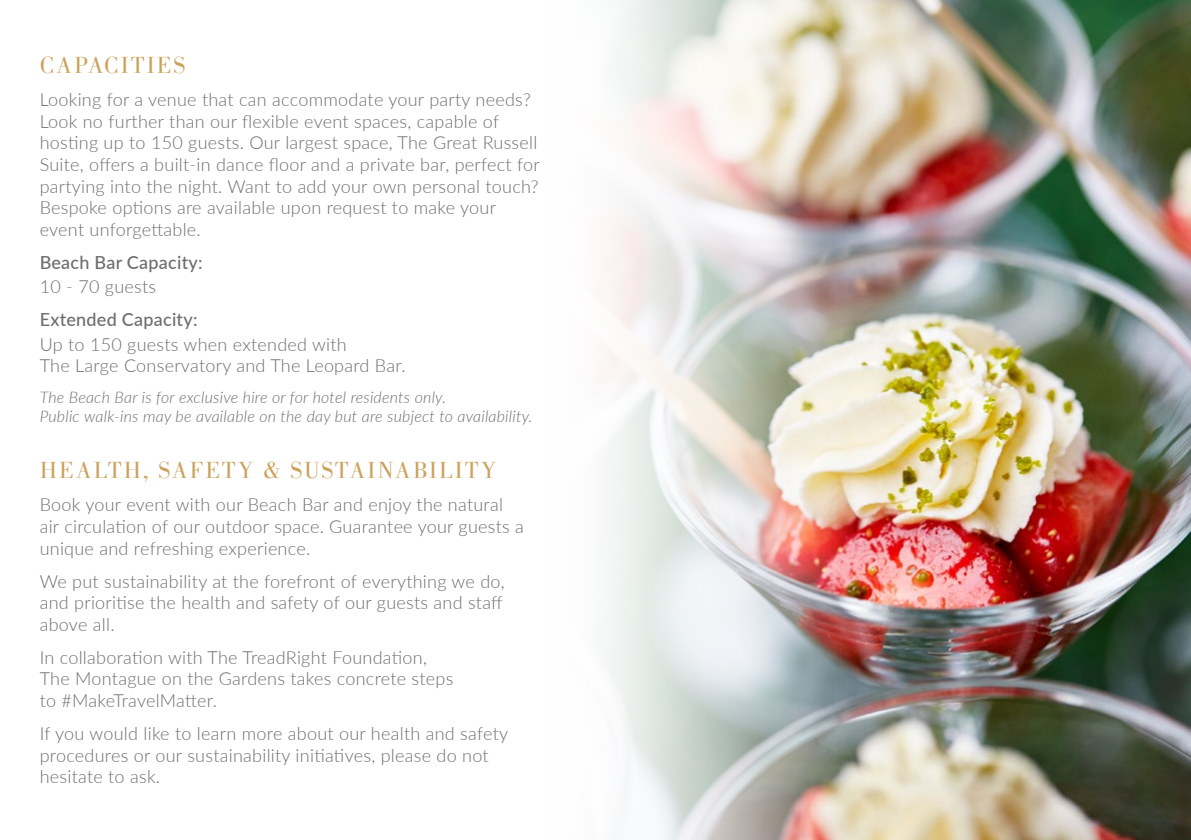
<style>
.page{position:relative;width:1191px;height:840px;background:#fff}
.page>*{position:absolute;margin:0;border:0;box-sizing:border-box;transform-origin:0 0}
.t1{font:24px "Bodoni LT";letter-spacing:.085em;color:#cba25b}
.t2{font:300 18px/21.6px "Lato";letter-spacing:.015em;color:#6e6d6d}
.t3{font:500 18px "Lato";letter-spacing:.015em;color:#6e6d6d}
.t4{font:italic 300 16px/19.2px "Lato";letter-spacing:.015em;color:#6e6d6d}
</style>
<div class="page">
<img style="left:853px;top:0;width:338px;height:839px">
<img style="left:606px;top:0;width:247px;height:839px">
<h1 class="t1" style="left:40px;top:52px;width:147px">CAPACITIES</h1>
<p class="t2" style="left:40px;top:88px;width:502px">Looking for a venue that can accommodate your party needs?<br>Look no further than our flexible event spaces, capable of hosting up to 150 guests. Our largest space, The Great Russell Suite, offers a built-in dance floor and a private bar, perfect for partying into the night. Want to add your own personal touch?<br>Bespoke options are available upon request to make your event unforgettable.</p>
<p class="t3" style="left:40px;top:249px;width:164px">Beach Bar Capacity:</p>
<p class="t2" style="left:40px;top:275px;width:118px">10 - 70 guests</p>
<p class="t3" style="left:40px;top:306px;width:159px">Extended Capacity:</p>
<p class="t2" style="left:40px;top:332px;width:367px">Up to 150 guests when extended with<br>The Large Conservatory and The Leopard Bar.</p>
<p class="t4" style="left:40px;top:387px;width:494px">The Beach Bar is for exclusive hire or for hotel residents only.<br>Public walk-ins may be available on the day but are subject to availability.</p>
<h1 class="t1" style="left:40px;top:457px;width:459px">HEALTH, SAFETY &amp; SUSTAINABILITY</h1>
<p class="t2" style="left:40px;top:493px;width:486px">Book your event with our Beach Bar and enjoy the natural air circulation of our outdoor space. Guarantee your guests a unique and refreshing experience.</p>
<p class="t2" style="left:40px;top:569px;width:466px;text-align:justify">We put sustainability at the forefront of everything we do, and prioritise the health and safety of our guests and staff above all.</p>
<p class="t2" style="left:40px;top:645px;width:415px">In collaboration with The TreadRight Foundation,<br>The Montague on the Gardens takes concrete steps to #MakeTravelMatter.</p>
<p class="t2" style="left:40px;top:721px;width:470px">If you would like to learn more about our health and safety procedures or our sustainability initiatives, please do not hesitate to ask.</p>
</div>
